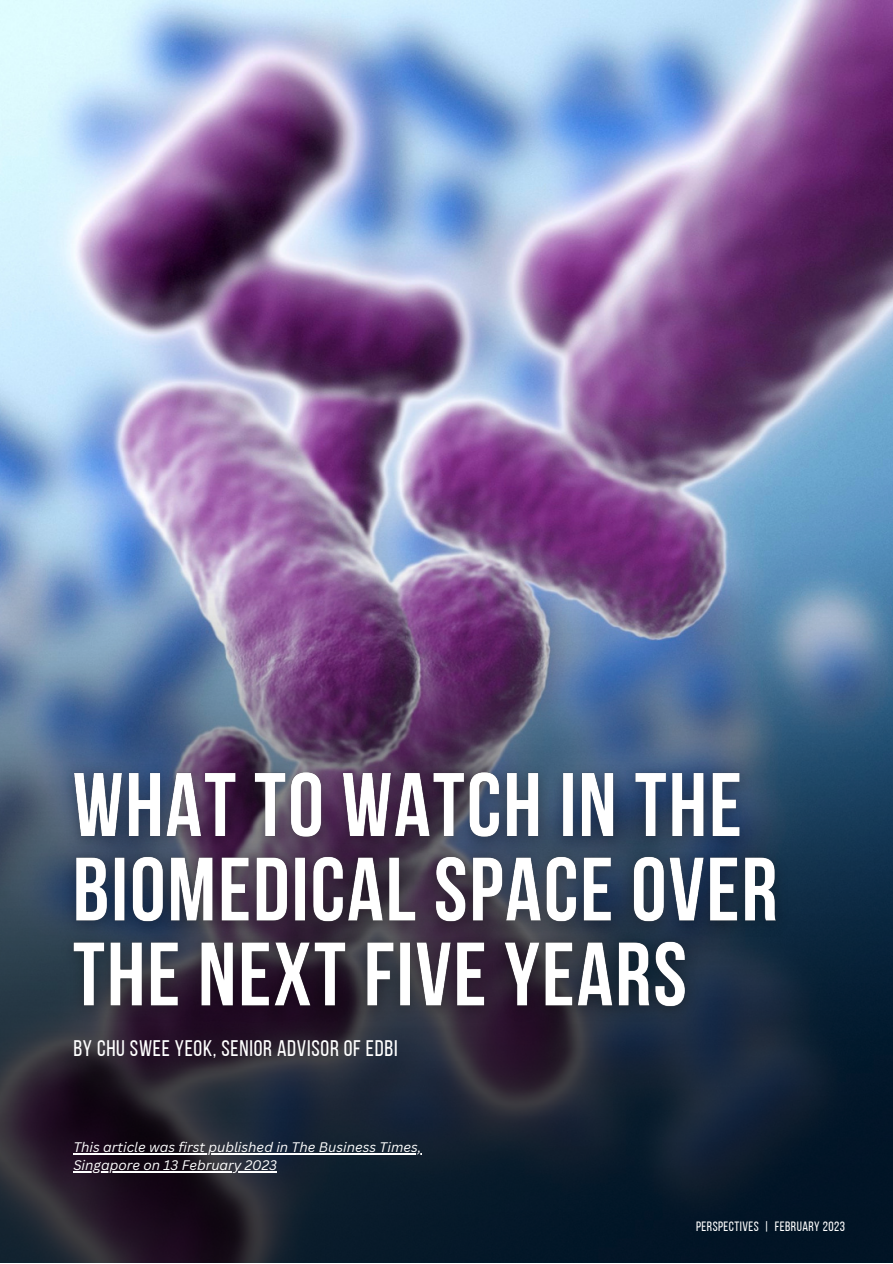
<style>
.page{position:relative;width:893px;height:1264px;background:#fff}
.page>*{position:absolute;margin:0;border:0;box-sizing:border-box;transform-origin:0 0}
.t1{font:22.5px "Bebas Neue";letter-spacing:.035em;color:#fff}
.t2{font:italic 13.5px/18px "Canva Sans";color:#fff}
.t3{font:13.5px "Bebas Neue";letter-spacing:.035em;color:#fff}
</style>
<div class="page">
<img style="left:0;top:0;width:892px;height:462px">
<img style="left:0;top:462px;width:892px;height:800px">
<img style="left:51px;top:749px;width:751px;height:304px">
<hr style="left:73px;top:1153px;width:348px;height:1px;background:#fff">
<hr style="left:73px;top:1171px;width:204px;height:1px;background:#fff">
<h1 class="t1" style="left:73px;top:1039px;width:325px">BY CHU SWEE YEOK, SENIOR ADVISOR OF EDBI</h1>
<p class="t2" style="left:73px;top:1137px;width:349px">This article was first published in The Business Times,<br>Singapore on 13 February 2023</p>
<p class="t3" style="left:696px;top:1221px;width:150px">PERSPECTIVES | FEBRUARY 2023</p>
</div>
